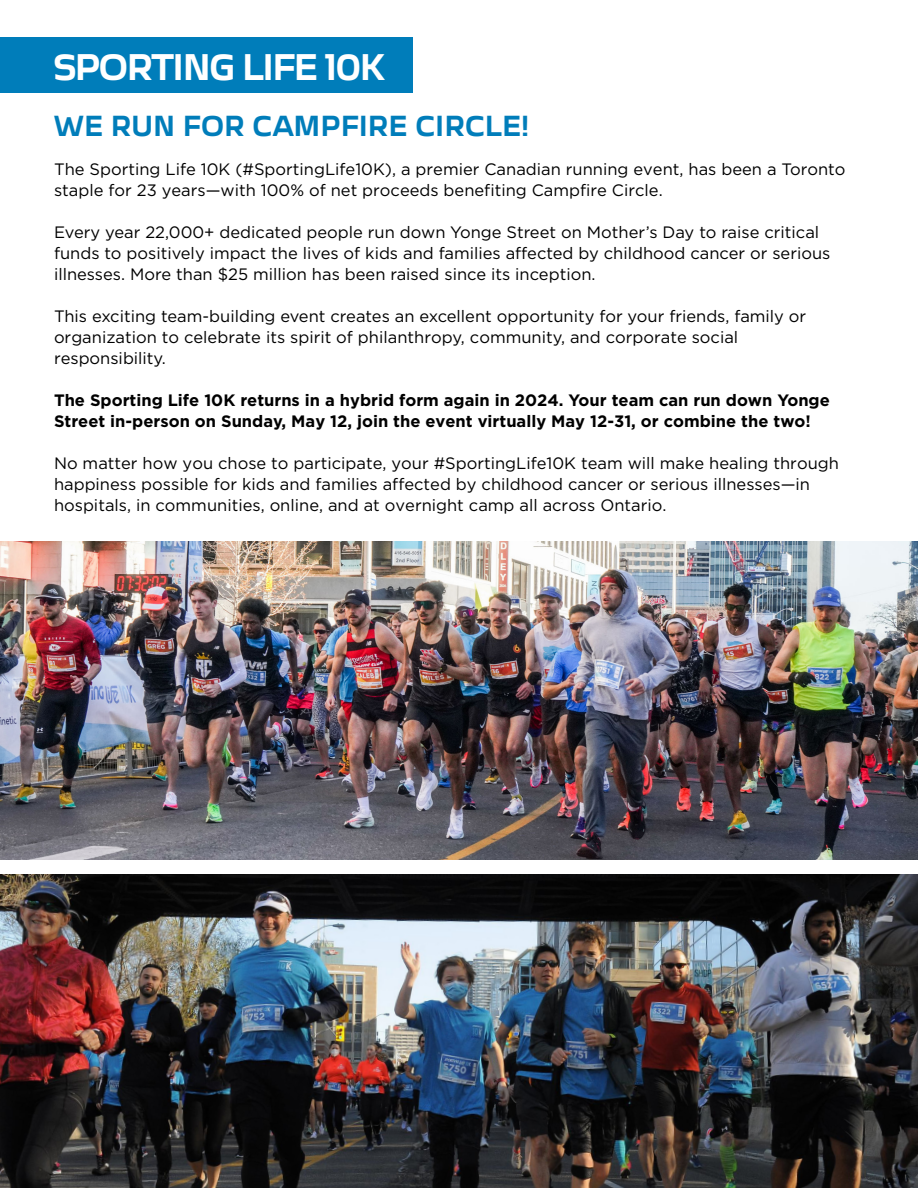
<style>
.page{position:relative;width:918px;height:1188px;background:#fff}
.page>*{position:absolute;margin:0;border:0;box-sizing:border-box;transform-origin:0 0}
.t1{font:700 34.5px "Kaisar";letter-spacing:-.02em;color:#fff}
.t2{font:700 27px "Kaisar";letter-spacing:.03em;color:#007dba}
.t3{font:16.5px/21px "Gotham";color:#000}
.t4{font:700 16.5px/21px "Gotham";color:#000}
</style>
<div class="page">
<div style="left:0;top:38px;width:412px;height:55px;background:#007dba"></div>
<img style="left:0;top:542px;width:918px;height:318px">
<img style="left:0;top:875px;width:918px;height:313px">
<p class="t1" style="left:54px;top:46px;width:332px">SPORTING LIFE 10K</p>
<p class="t2" style="left:54px;top:109px;width:476px">WE RUN FOR CAMPFIRE CIRCLE!</p>
<p class="t3" style="left:54px;top:158px;width:793px">The Sporting Life 10K (#SportingLife10K), a premier Canadian running event, has been a Toronto staple for 23 years—with 100% of net proceeds benefiting Campfire Circle.</p>
<p class="t3" style="left:54px;top:221px;width:778px">Every year 22,000+ dedicated people run down Yonge Street on Mother’s Day to raise critical funds to positively impact the lives of kids and families affected by childhood cancer or serious illnesses. More than $25 million has been raised since its inception.</p>
<p class="t3" style="left:54px;top:305px;width:754px">This exciting team-building event creates an excellent opportunity for your friends, family or organization to celebrate its spirit of philanthropy, community, and corporate social responsibility.</p>
<p class="t4" style="left:54px;top:389px;width:777px">The Sporting Life 10K returns in a hybrid form again in 2024. Your team can run down Yonge<br>Street in-person on Sunday, May 12, join the event virtually May 12-31, or combine the two!</p>
<p class="t3" style="left:54px;top:452px;width:786px">No matter how you chose to participate, your #SportingLife10K team will make healing through happiness possible for kids and families affected by childhood cancer or serious illnesses—in hospitals, in communities, online, and at overnight camp all across Ontario.</p>
</div>
